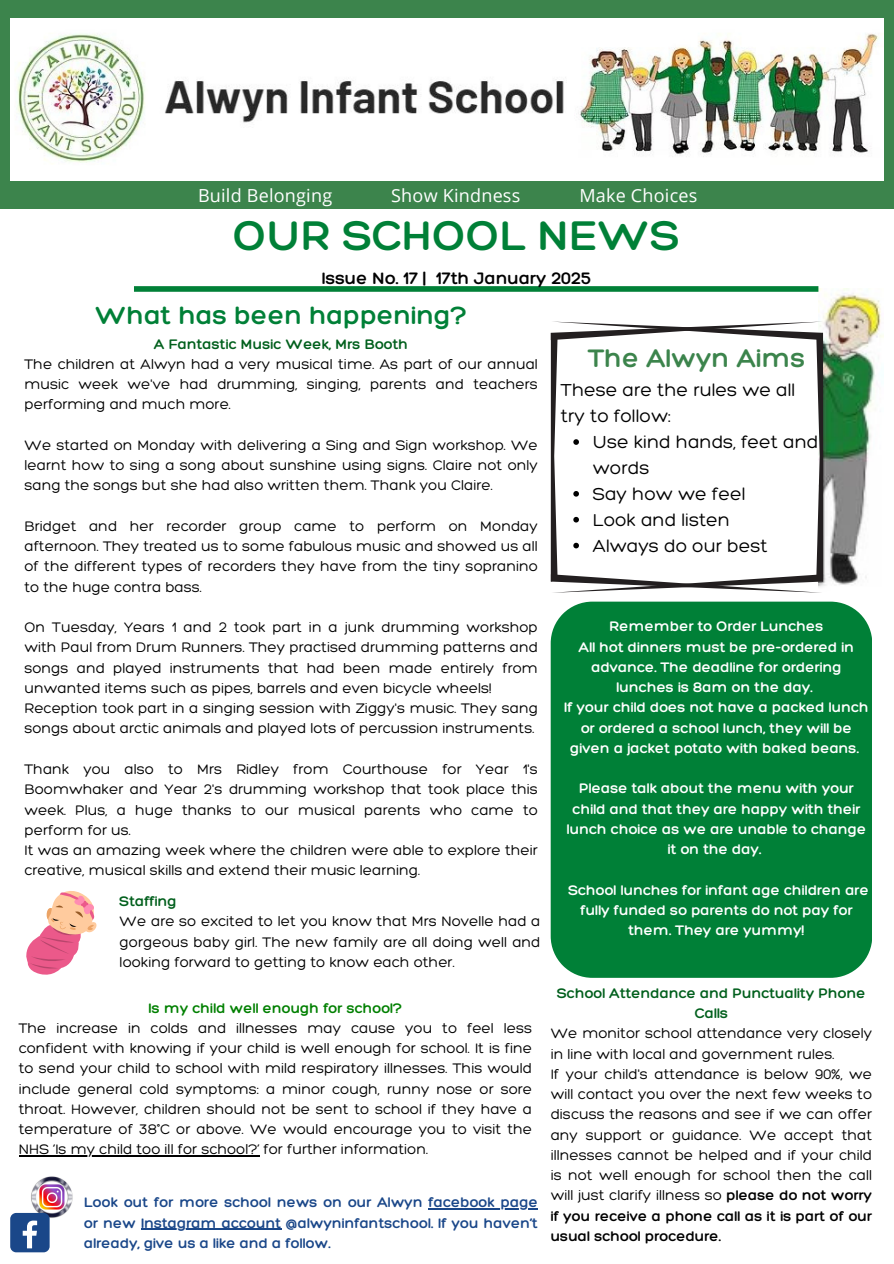
<style>
.page{position:relative;width:894px;height:1264px;background:#fff}
.page>*{position:absolute;margin:0;border:0;box-sizing:border-box;transform-origin:0 0}
.t1{font:300 45px "Hero";color:#008037}
.t2{font:300 27.45px "Hero";color:#3c844c}
.t3{font:300 27px "Hero";color:#008037}
.t4{font:300 18.75px/25.8px "Hero";color:#000}
.t5{font:18px "Open Sans";letter-spacing:.015em;color:#fff}
.t6{font:300 18px "Hero";color:#000}
.t7{font:300 15px/20.2px "Hero";color:#000;text-align:justify}
.t8{font:300 15px/20.2px "Hero";color:#fff;text-align:center}
.t9{font:300 15px "Hero";color:#1a4789}
.t10{font:300 15px/20.2px "Hero";color:#005f1c;text-align:center}
.t11{font:300 15px "Hero";color:#008000}
.s1{font-style:inherit}
</style>
<div class="page">
<div style="left:0;top:0;width:893px;height:208px;background:#3c844c"></div>
<img style="left:818px;top:289px;width:65px;height:297px">
<img style="left:10px;top:19px;width:873px;height:162px">
<div style="left:134px;top:286px;width:684px;height:6px;background:#008037"></div>
<div style="left:550px;top:601px;width:322px;height:376px;background:#008037"></div>
<img style="left:31px;top:1176px;width:42px;height:42px">
<div style="left:10px;top:1212px;width:40px;height:40px;background:#1a4789;border-radius:6px"></div>
<svg style="left:23px;top:1220px;width:14px;height:28px"></svg>
<svg style="left:26px;top:891px;width:71px;height:84px"></svg>
<svg style="left:550px;top:321px;width:272px;height:272px"></svg>
<hr style="left:428px;top:1208px;width:110px;height:1px;background:#1a4789">
<hr style="left:141px;top:1228px;width:140px;height:1px;background:#1a4789">
<hr style="left:19px;top:1155px;width:240px;height:1px;background:#000">
<p class="t5" style="left:198px;top:182px;width:136px">Build Belonging</p>
<p class="t5" style="left:391px;top:182px;width:131px">Show Kindness</p>
<p class="t5" style="left:579px;top:182px;width:119px">Make Choices</p>
<p class="t1" style="left:233px;top:207px;width:448px">OUR SCHOOL NEWS</p>
<p class="t6" style="left:321px;top:267px;width:271px">Issue No. 17 | 17th January 2025</p>
<p class="t3" style="left:95px;top:298px;width:373px">What has been happening?</p>
<p class="t10" style="left:154px;top:333px;width:255px">A Fantastic Music Week, Mrs Booth</p>
<p class="t7" style="left:24px;top:353px;width:515px">The children at Alwyn had a very musical time. As part of our annual music week we've had drumming, singing, parents and teachers performing and much more.</p>
<p class="t7" style="left:24px;top:434px;width:515px">We started on Monday with delivering a Sing and Sign workshop. We learnt how to sing a song about sunshine using signs. Claire not only sang the songs but she had also written them. Thank you Claire.</p>
<p class="t7" style="left:24px;top:515px;width:515px">Bridget and her recorder group came to perform on Monday afternoon. They treated us to some fabulous music and showed us all of the different types of recorders they have from the tiny sopranino to the huge contra bass.</p>
<p class="t7" style="left:24px;top:616px;width:515px">On Tuesday, Years 1 and 2 took part in a junk drumming workshop with Paul from Drum Runners. They practised drumming patterns and songs and played instruments that had been made entirely from unwanted items such as pipes, barrels and even bicycle wheels!</p>
<p class="t7" style="left:24px;top:697px;width:515px">Reception took part in a singing session with Ziggy's music. They sang songs about arctic animals and played lots of percussion instruments.</p>
<p class="t7" style="left:24px;top:758px;width:515px">Thank you also to Mrs Ridley from Courthouse for Year 1's Boomwhaker and Year 2's drumming workshop that took place this week. Plus, a huge thanks to our musical parents who came to perform for us.</p>
<p class="t7" style="left:24px;top:839px;width:515px">It was an amazing week where the children were able to explore their creative, musical skills and extend their music learning.</p>
<h3 class="t10" style="left:120px;top:890px;width:59px">Staffing</h3>
<p class="t7" style="left:120px;top:911px;width:422px">We are so excited to let you know that Mrs Novelle had a gorgeous baby girl. The new family are all doing well and looking forward to getting to know each other.</p>
<p class="t11" style="left:149px;top:998px;width:255px">Is my child well enough for school?</p>
<p class="t7" style="left:19px;top:1017px;width:515px">The increase in colds and illnesses may cause you to feel less confident with knowing if your child is well enough for school. It is fine to send your child to school with mild respiratory illnesses. This would include general cold symptoms: a minor cough, runny nose or sore throat. However, children should not be sent to school if they have a temperature of 38°C or above. We would encourage you to visit the</p>
<p class="t7" style="left:19px;top:1138px;width:411px">NHS ‘Is my child too ill for school?’ for further information.</p>
<h2 class="t9" style="left:84px;top:1193px;width:455px">Look out for more school news on our Alwyn facebook page</h2>
<p class="t9" style="left:84px;top:1213px;width:455px">or new Instagram account @alwyninfantschool. If you haven’t</p>
<p class="t9" style="left:84px;top:1233px;width:247px">already, give us a like and a follow.</p>
<p class="t2" style="left:588px;top:341px;width:218px">The Alwyn Aims</p>
<p class="t4" style="left:560px;top:377px;width:236px">These are the rules we all try to follow:</p>
<p class="t4" style="left:592px;top:429px;width:227px">Use kind hands, feet and words</p>
<h3 class="t4" style="left:592px;top:480px;width:154px">Say how we feel</h3>
<h1 class="t4" style="left:592px;top:506px;width:139px">Look and listen</h1>
<h3 class="t4" style="left:592px;top:532px;width:176px">Always do our best</h3>
<p class="t8" style="left:609px;top:616px;width:215px">Remember to Order Lunches</p>
<p class="t8" style="left:578px;top:636px;width:277px">All hot dinners must be pre-ordered in advance. The deadline for ordering lunches is 8am on the day.</p>
<p class="t8" style="left:564px;top:697px;width:306px">If your child does not have a packed lunch or ordered a school lunch, they will be given a jacket potato with baked beans.</p>
<p class="t8" style="left:566px;top:778px;width:301px">Please talk about the menu with your child and that they are happy with their lunch choice as we are unable to change it on the day.</p>
<p class="t8" style="left:568px;top:879px;width:302px">School lunches for infant age children are fully funded so parents do not pay for them. They are yummy!</p>
<p class="t10" style="left:557px;top:982px;width:310px">School Attendance and Punctuality Phone<br>Calls</p>
<p class="t7" style="left:550px;top:1022px;width:323px">We monitor school attendance very closely in line with local and government rules.</p>
<p class="t7" style="left:550px;top:1063px;width:323px">If your child's attendance is below 90%, we will contact you over the next few weeks to discuss the reasons and see if we can offer any support or guidance. We accept that illnesses cannot be helped and if your child is not well enough for school then the call will just clarify illness so <span class="s1">please do not worry if you receive a phone call as it is part of our usual school procedure.</span></p>
</div>
